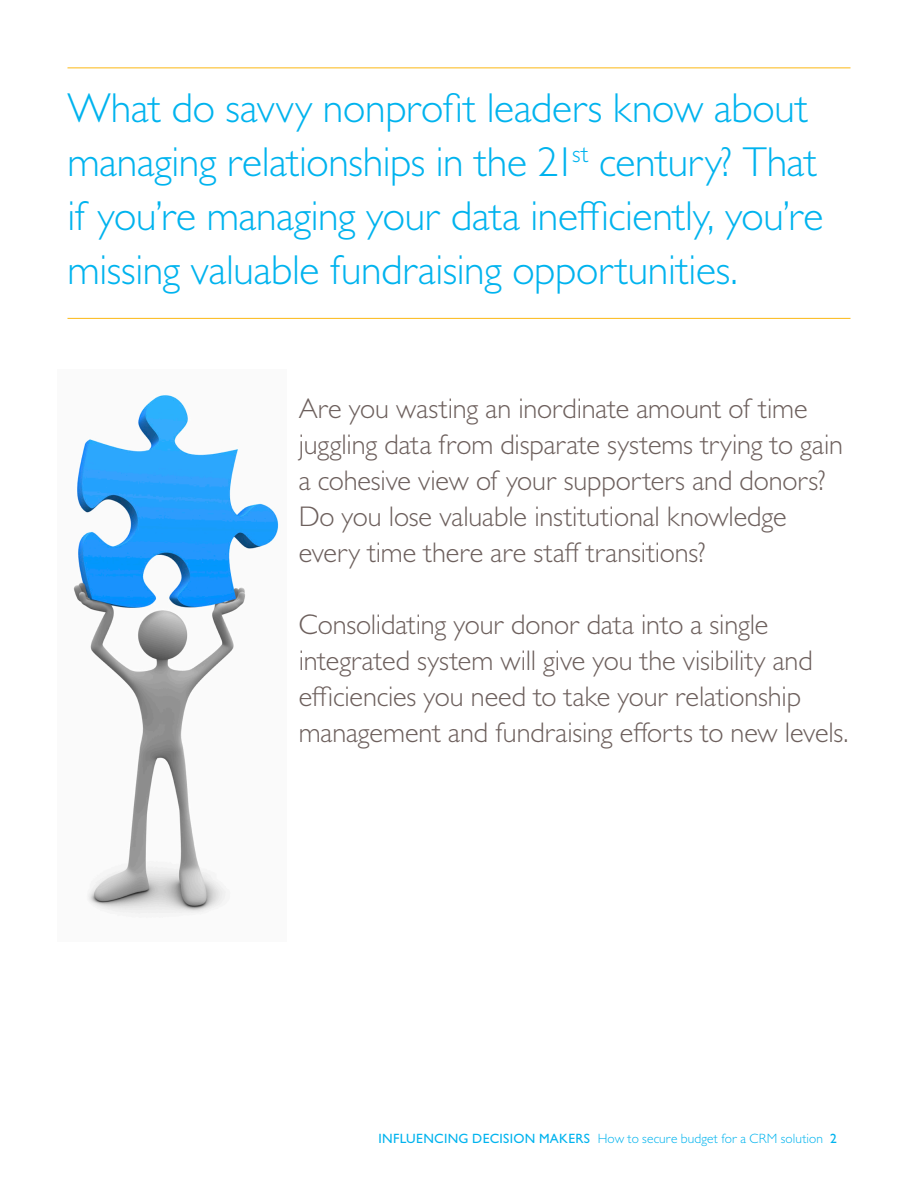
<style>
.page{position:relative;width:918px;height:1188px;background:#fff}
.page>*{position:absolute;margin:0;border:0;box-sizing:border-box;transform-origin:0 0}
.Callout{font:300 42px/54px "Gill Sans MT Pro";letter-spacing:-.01em;color:#00b3ee}
.Summary{font:300 28.5px/36px "Gill Sans MT Pro";letter-spacing:-.005em;color:#6d605d}
.t1{font:300 13.5px "Gill Sans MT Pro";letter-spacing:.01em;color:#00b3ee}
.s1{font-weight:500}
</style>
<div class="page">
<img style="left:73px;top:395px;width:206px;height:519px">
<hr style="left:68px;top:68px;width:782px;height:1px;background:#fcb814">
<hr style="left:68px;top:318px;width:782px;height:1px;background:#fcb814">
<p class="Callout" style="left:68px;top:80px;width:758px">What do savvy nonprofit leaders know about managing relationships in the 21<sup>st</sup> century? That if you’re managing your data inefficiently, you’re missing valuable fundraising opportunities.</p>
<p class="Summary" style="left:299px;top:390px;width:546px">Are you wasting an inordinate amount of time juggling data from disparate systems trying to gain a cohesive view of your supporters and donors?<br>Do you lose valuable institutional knowledge every time there are staff transitions?</p>
<p class="Summary" style="left:299px;top:606px;width:552px">Consolidating your donor data into a single integrated system will give you the visibility and efficiencies you need to take your relationship management and fundraising efforts to new levels.</p>
<p class="t1" style="left:379px;top:1130px;width:460px"><span class="s1">INFLUENCING DECISION MAKERS</span> How to secure budget for a CRM solution <span class="s1">2</span></p>
</div>
